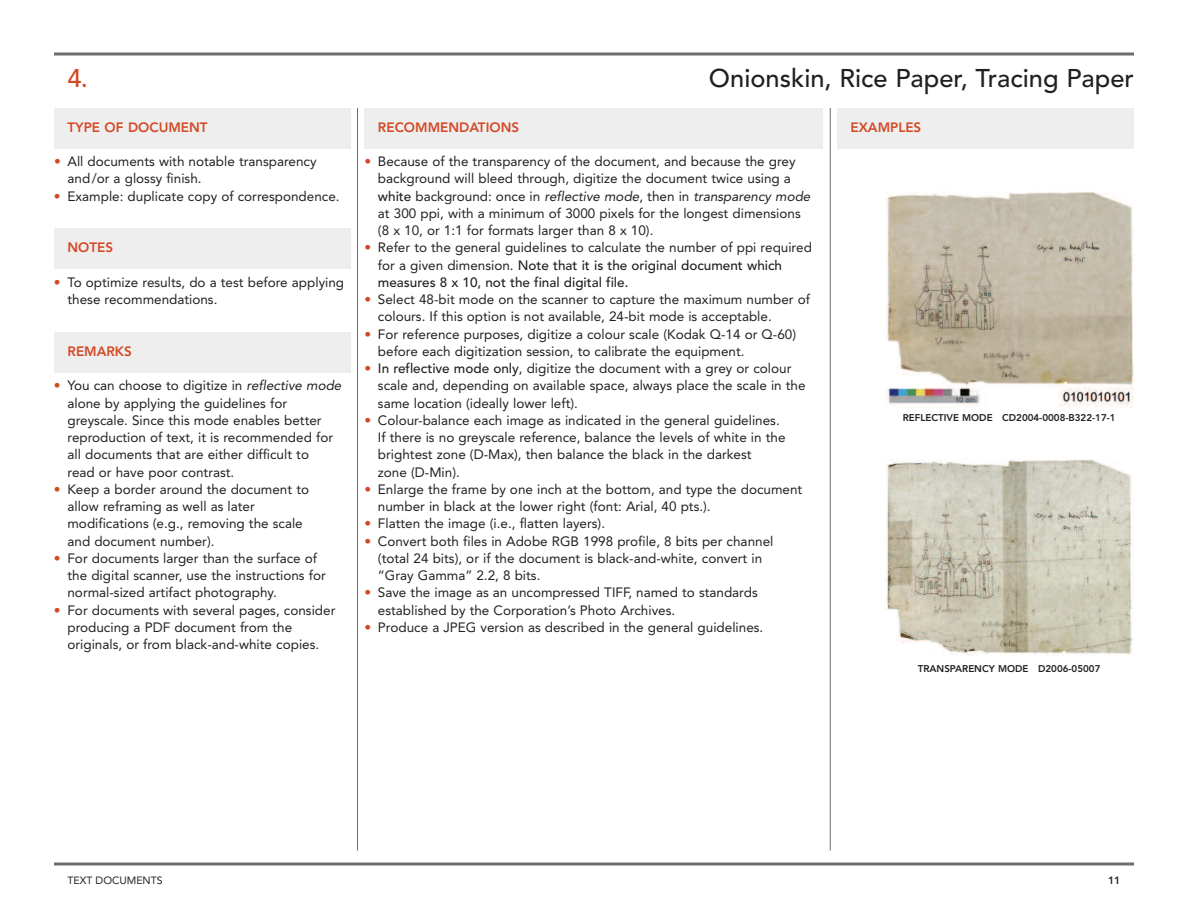
<style>
.page{position:relative;width:1188px;height:918px;background:#fff}
.page>*{position:absolute;margin:0;border:0;box-sizing:border-box;transform-origin:0 0}
.t1{font:500 25.5px "Avenir";color:#231f20}
.t2{font:500 25.5px "Avenir";color:#d34924}
.t3{font:13.5px/17.2px "Avenir";color:#231f20}
.t4{font:800 13.5px "Avenir";color:#d34924}
.t5{font:10.5px "Avenir";color:#231f20}
.t6{font:800 10.5px "Avenir";color:#231f20}
.t7{font:800 9.75px "Avenir";color:#231f20}
.s1{color:#d34924}
.s2{font-style:italic}
.s3{font-weight:500}
</style>
<div class="page">
<div style="left:54px;top:229px;width:297px;height:40px;background:#eeeeef"></div>
<div style="left:837px;top:108px;width:297px;height:40px;background:#eeeeef"></div>
<svg style="left:54px;top:52px;width:1080px;height:4px;background:#909193"></svg>
<svg style="left:54px;top:862px;width:1080px;height:4px;background:#909193"></svg>
<div style="left:54px;top:108px;width:297px;height:40px;background:#eeeeef"></div>
<div style="left:364px;top:108px;width:460px;height:40px;background:#eeeeef"></div>
<div style="left:54px;top:332px;width:297px;height:41px;background:#eeeeef"></div>
<hr style="left:357px;top:108px;width:1px;height:742px;background:#6c6d70">
<hr style="left:830px;top:108px;width:1px;height:742px;background:#6c6d70">
<img style="left:886px;top:192px;width:248px;height:216px">
<img style="left:886px;top:459px;width:248px;height:196px">
<h1 class="t2" style="left:68px;top:67px;width:22px">4.</h1>
<p class="t4" style="left:68px;top:121px;width:142px">TYPE OF DOCUMENT</p>
<p class="t3" style="left:67px;top:154px;width:251px;text-indent:-13px"><span class="s1">•</span> All documents with notable transparency and/or a glossy finish.</p>
<p class="t3" style="left:54px;top:189px;width:287px"><span class="s1">•</span> Example: duplicate copy of correspondence.</p>
<p class="t4" style="left:67px;top:242px;width:47px">NOTES</p>
<p class="t3" style="left:67px;top:275px;width:278px;text-indent:-13px"><span class="s1">•</span> To optimize results, do a test before applying these recommendations.</p>
<p class="t4" style="left:67px;top:346px;width:66px">REMARKS</p>
<p class="t3" style="left:67px;top:378px;width:276px;text-indent:-13px"><span class="s1">•</span> You can choose to digitize in <span class="s2">reflective mode </span>alone by applying the guidelines for greyscale. Since this mode enables better reproduction of text, it is recommended for all documents that are either difficult to<br>read or have poor contrast.</p>
<p class="t3" style="left:67px;top:482px;width:243px;text-indent:-13px"><span class="s1">•</span> Keep a border around the document to allow reframing as well as later modifications (e.g., removing the scale and document number).</p>
<p class="t3" style="left:67px;top:551px;width:260px;text-indent:-13px"><span class="s1">•</span> For documents larger than the surface of the digital scanner, use the instructions for normal-sized artifact photography.</p>
<p class="t3" style="left:67px;top:603px;width:269px;text-indent:-13px"><span class="s1">•</span> For documents with several pages, consider producing a PDF document from the originals, or from black-and-white copies.</p>
<h1 class="t1" style="left:709px;top:67px;width:427px">Onionskin, Rice Paper, Tracing Paper</h1>
<p class="t4" style="left:378px;top:122px;width:143px">RECOMMENDATIONS</p>
<p class="t3" style="left:378px;top:154px;width:434px;text-indent:-13px"><span class="s1">•</span> Because of the transparency of the document, and because the grey background will bleed through, digitize the document twice using a <span class="s3">white</span> background: once in <span class="s2">reflective mode</span>, then in <span class="s2">transparency mode </span>at 300 ppi, with a minimum of 3000 pixels for the longest dimensions (8 x 10, or 1:1 for formats larger than 8 x 10).</p>
<p class="t3" style="left:378px;top:240px;width:435px;text-indent:-13px"><span class="s1">•</span> Refer to the general guidelines to calculate the number of ppi required for a given dimension. <span class="s3">Note that it is the original document which measures 8 x 10, not the final digital file.</span></p>
<p class="t3" style="left:378px;top:292px;width:434px;text-indent:-13px"><span class="s1">•</span> Select 48-bit mode on the scanner to capture the maximum number of colours. If this option is not available, 24-bit mode is acceptable.</p>
<p class="t3" style="left:378px;top:327px;width:420px;text-indent:-13px"><span class="s1">•</span> For reference purposes, digitize a colour scale (Kodak Q-14 or Q-60) before each digitization session, to calibrate the equipment.</p>
<p class="t3" style="left:378px;top:361px;width:429px;text-indent:-13px"><span class="s1">•</span> <span class="s3">In reflective mode only</span>, digitize the document with a grey or colour scale and, depending on available space, always place the scale in the same location (ideally lower left).</p>
<p class="t3" style="left:378px;top:413px;width:409px;text-indent:-13px"><span class="s1">•</span> Colour-balance each image as indicated in the general guidelines.<br>If there is no greyscale reference, balance the levels of white in the brightest zone (D-Max), then balance the black in the darkest<br>zone (D-Min).</p>
<p class="t3" style="left:378px;top:482px;width:426px;text-indent:-13px"><span class="s1">•</span> Enlarge the frame by one inch at the bottom, and type the document number in black at the lower right (font: Arial, 40 pts.).</p>
<p class="t3" style="left:364px;top:516px;width:242px"><span class="s1">•</span> Flatten the image (i.e., flatten layers).</p>
<p class="t3" style="left:378px;top:534px;width:397px;text-indent:-13px"><span class="s1">•</span> Convert both files in Adobe RGB 1998 profile, 8 bits per channel (total 24 bits), or if the document is black-and-white, convert in “Gray Gamma” 2.2, 8 bits.</p>
<p class="t3" style="left:378px;top:585px;width:381px;text-indent:-13px"><span class="s1">•</span> Save the image as an uncompressed TIFF, named to standards established by the Corporation’s Photo Archives.</p>
<p class="t3" style="left:364px;top:620px;width:400px"><span class="s1">•</span> Produce a JPEG version as described in the general guidelines.</p>
<p class="t4" style="left:850px;top:122px;width:72px">EXAMPLES</p>
<p class="t7" style="left:903px;top:413px;width:214px">REFLECTIVE MODE CD2004-0008-B322-17-1</p>
<p class="t7" style="left:918px;top:665px;width:184px">TRANSPARENCY MODE D2006-05007</p>
<p class="t5" style="left:67px;top:876px;width:97px">TEXT DOCUMENTS</p>
<p class="t6" style="left:1108px;top:876px;width:14px">11</p>
</div>
